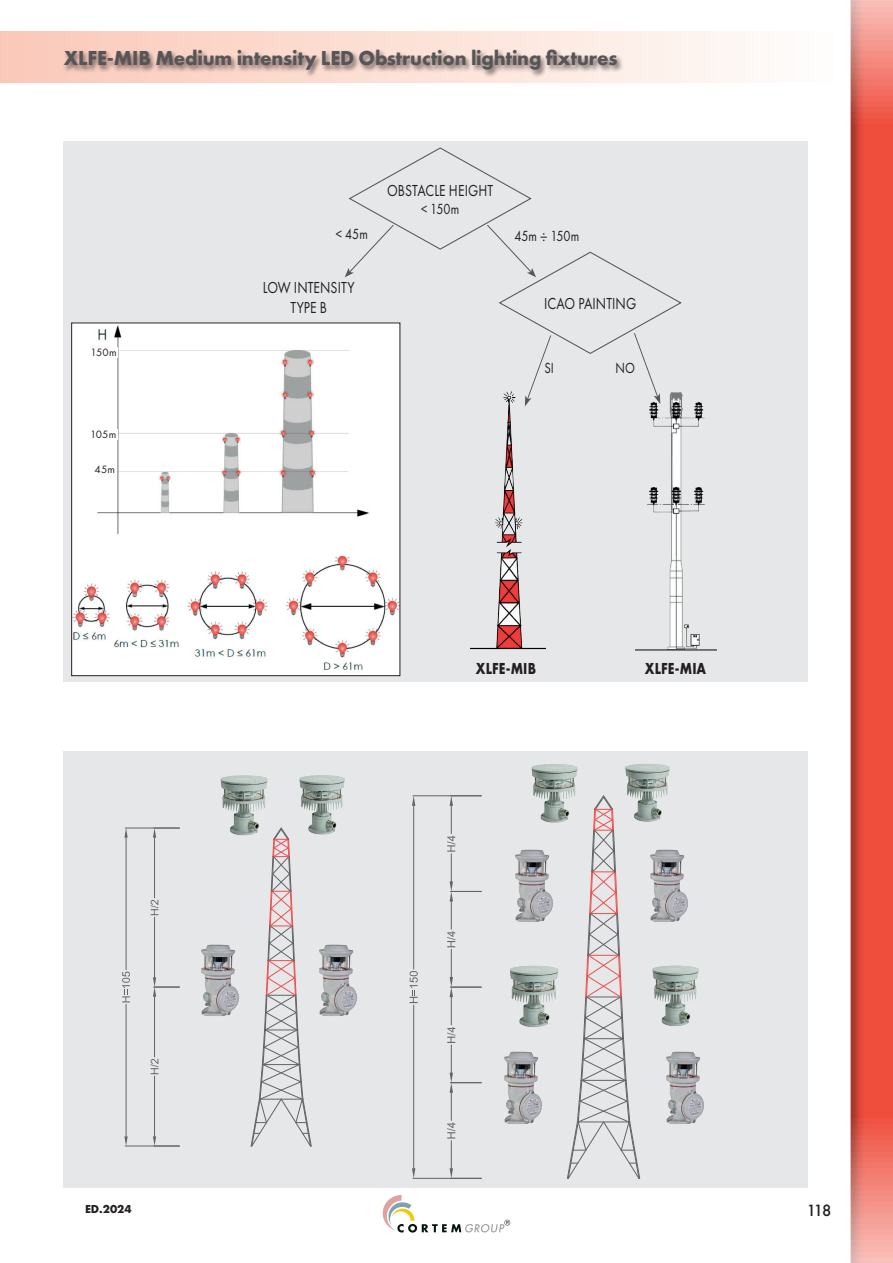
<style>
.page{position:relative;width:893px;height:1263px;background:#fff}
.page>*{position:absolute;margin:0;border:0;box-sizing:border-box;transform-origin:0 0}
.t1{font:700 21px "Futura PT";letter-spacing:-.01em;color:#585557}
.t2{font:16.5px/19.8px "Futura PT";letter-spacing:.005em;color:#231f20;text-align:center;scale:.82 1}
.t3{font:700 16.5px "Futura PT";letter-spacing:.01em;color:#231f20;scale:.82 1}
.t4{font:15.15px "Futura PT";letter-spacing:.005em;color:#231f20;scale:.82 1}
.t5{font:500 15px "Futura";color:#231f20}
.t6{font:700 12px "Futura PT";color:#231f20}
.t7{font:11.1px "Futura PT";letter-spacing:.01em;color:#231f20}
.s1{font-family:"Helvetica Neue LT Pro";font-stretch:condensed}
</style>
<div class="page">
<div style="left:63px;top:751px;width:744px;height:437px;background:#e6e7e9"></div>
<div style="left:63px;top:141px;width:745px;height:540px;background:#e6e7e9"></div>
<svg style="left:251px;top:827px;width:61px;height:320px"></svg>
<hr style="left:154px;top:838px;width:1px;height:60px;background:#636366">
<hr style="left:154px;top:917px;width:1px;height:60px;background:#636366">
<svg style="left:153px;top:829px;width:3px;height:9px"></svg>
<svg style="left:151px;top:900px;width:8px;height:15px"></svg>
<hr style="left:154px;top:997px;width:1px;height:60px;background:#636366">
<hr style="left:154px;top:1076px;width:1px;height:60px;background:#636366">
<svg style="left:153px;top:977px;width:26px;height:20px"></svg>
<svg style="left:153px;top:1136px;width:26px;height:10px"></svg>
<svg style="left:151px;top:1059px;width:8px;height:15px"></svg>
<hr style="left:125px;top:828px;width:54px;height:1px;background:#636366">
<hr style="left:125px;top:1146px;width:54px;height:1px;background:#636366">
<hr style="left:126px;top:838px;width:1px;height:132px;background:#636366">
<hr style="left:126px;top:1004px;width:1px;height:132px;background:#636366">
<svg style="left:124px;top:828px;width:4px;height:10px"></svg>
<svg style="left:124px;top:1136px;width:4px;height:10px"></svg>
<svg style="left:122px;top:971px;width:8px;height:31px"></svg>
<hr style="left:450px;top:891px;width:31px;height:1px;background:#636366">
<hr style="left:450px;top:987px;width:31px;height:1px;background:#636366">
<hr style="left:450px;top:1082px;width:31px;height:1px;background:#636366">
<svg style="left:447px;top:796px;width:8px;height:382px"></svg>
<svg style="left:567px;top:795px;width:73px;height:384px"></svg>
<hr style="left:413px;top:795px;width:68px;height:1px;background:#636366">
<hr style="left:413px;top:1178px;width:68px;height:1px;background:#636366">
<hr style="left:413px;top:806px;width:1px;height:163px;background:#636366">
<hr style="left:413px;top:1005px;width:1px;height:163px;background:#636366">
<svg style="left:412px;top:796px;width:3px;height:10px"></svg>
<svg style="left:412px;top:1168px;width:3px;height:10px"></svg>
<svg style="left:409px;top:971px;width:9px;height:32px"></svg>
<img style="left:201px;top:944px;width:38px;height:72px">
<img style="left:309px;top:940px;width:48px;height:79px">
<img style="left:504px;top:1051px;width:38px;height:73px">
<img style="left:666px;top:1051px;width:38px;height:73px">
<img style="left:515px;top:849px;width:38px;height:73px">
<img style="left:650px;top:849px;width:38px;height:73px">
<img style="left:220px;top:775px;width:51px;height:71px">
<img style="left:293px;top:775px;width:52px;height:69px">
<img style="left:531px;top:764px;width:50px;height:69px">
<img style="left:620px;top:764px;width:50px;height:67px">
<img style="left:510px;top:965px;width:49px;height:62px">
<img style="left:652px;top:965px;width:47px;height:61px">
<img style="left:470px;top:416px;width:76px;height:234px">
<img style="left:635px;top:402px;width:81px;height:249px">
<img style="left:73px;top:325px;width:325px;height:349px">
<div style="left:71px;top:323px;width:329px;height:353px;border:1px solid #231f20"></div>
<div style="left:91px;top:347px;width:27px;height:11px;background:#fff"></div>
<div style="left:90px;top:429px;width:27px;height:11px;background:#fff"></div>
<div style="left:95px;top:465px;width:22px;height:11px;background:#fff"></div>
<svg style="left:383px;top:1195px;width:127px;height:37px"></svg>
<div style="left:0;top:31px;width:833px;height:51px;background:linear-gradient(to right,#fac8b7,#fefdfa)"></div>
<div style="left:850px;top:0;width:43px;height:1263px;background:#231f20;opacity:.5"></div>
<div style="left:63px;top:48px;width:561px;height:30px;background:#231f20;opacity:.6"></div>
<svg style="left:345px;top:147px;width:338px;height:269px"></svg>
<p class="t1" style="left:64px;top:45px;width:555px">XLFE-MIB Medium intensity LED Obstruction lighting fixtures</p>
<p class="t2" style="left:387px;top:180px;width:131px">OBSTACLE HEIGHT</p>
<p class="t4" style="left:421px;top:200px;width:48px">&lt; 150m</p>
<p class="t4" style="left:336px;top:225px;width:40px">&lt; 45m</p>
<p class="t4" style="left:514px;top:227px;width:81px">45m <span class="s1">÷</span> 150m</p>
<p class="t7" style="left:91px;top:346px;width:28px">150m</p>
<p class="t7" style="left:90px;top:427px;width:28px">105m</p>
<p class="t7" style="left:95px;top:463px;width:22px">45m</p>
<p class="t2" style="left:263px;top:277px;width:113px">LOW INTENSITY<br>TYPE B</p>
<p class="t2" style="left:544px;top:294px;width:114px">ICAO PAINTING</p>
<p class="t4" style="left:544px;top:359px;width:13px">SI</p>
<p class="t4" style="left:616px;top:359px;width:25px">NO</p>
<p class="t3" style="left:476px;top:658px;width:75px">XLFE-MIB</p>
<p class="t3" style="left:645px;top:658px;width:76px">XLFE-MIA</p>
<p class="t6" style="left:85px;top:1201px;width:48px">ED.2024</p>
<p class="t5" style="left:807px;top:1200px;width:26px">118</p>
</div>
